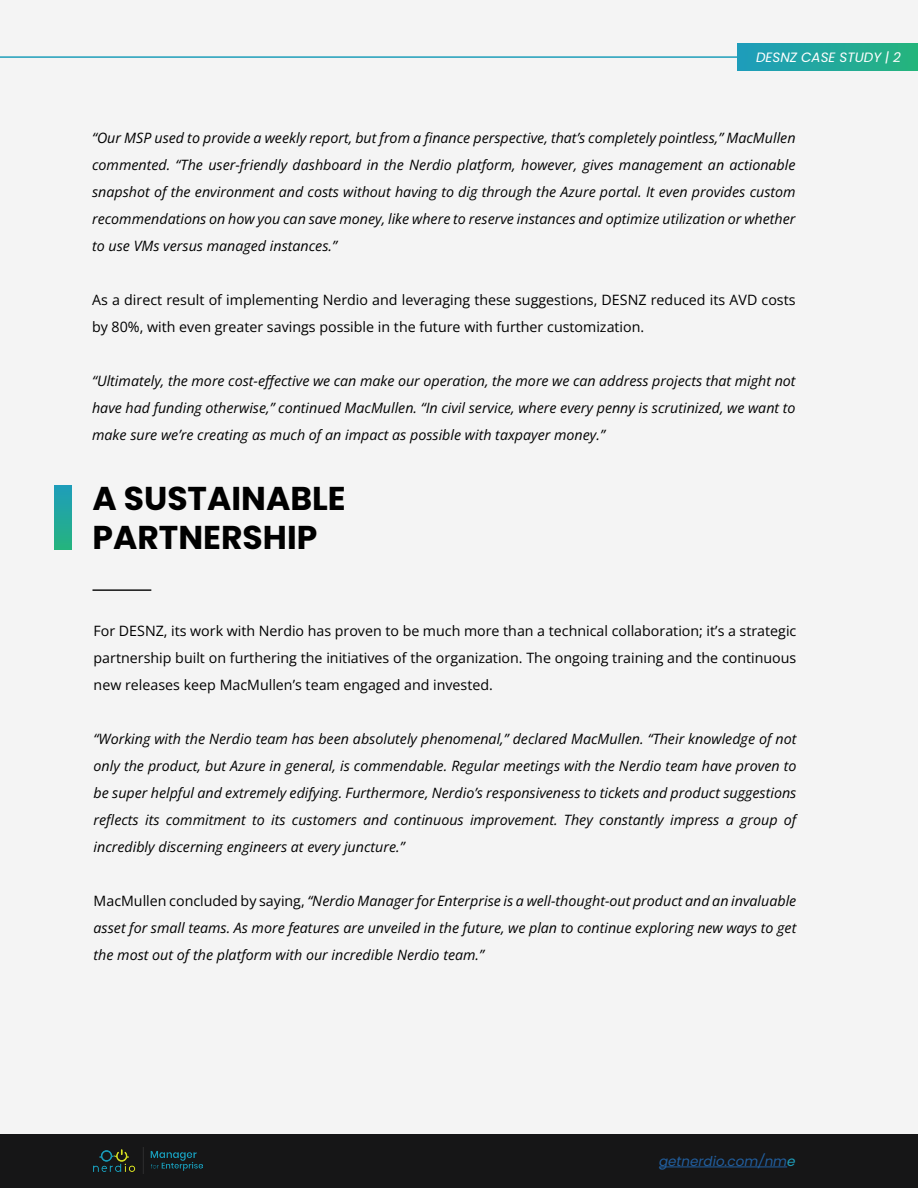
<style>
.page{position:relative;width:918px;height:1188px;background:#f4f4f4}
.page>*{position:absolute;margin:0;border:0;box-sizing:border-box;transform-origin:0 0}
.t1{font:700 33px/39.6px "Poppins";color:#000}
.t2{font:italic 14.25px/27px "Open Sans";color:#000;text-align:justify}
.t3{font:14.25px/27px "Open Sans";color:#000}
.t4{font:italic 13.5px "Poppins";color:#215e9e}
.t5{font:italic 13.5px "Poppins";color:#fff}
.s1{font-style:normal}
.s2{color:#1e9dba}
</style>
<div class="page">
<hr style="left:0;top:56px;width:746px;height:2px;background:#1e9eba">
<div style="left:738px;top:43px;width:180px;height:28px;background:linear-gradient(to right,#1e9cbc,#25b47c)"></div>
<div style="left:0;top:1134px;width:918px;height:54px;background:#161617"></div>
<img style="left:94px;top:1147px;width:109px;height:27px">
<hr style="left:659px;top:1167px;width:128px;height:1px;background:#215e9e">
<div style="left:54px;top:485px;width:18px;height:65px;background:linear-gradient(to bottom,#1e9dba,#25b47e)"></div>
<hr style="left:92px;top:589px;width:59px;height:2px;background:#141414">
<p class="t5" style="left:756px;top:49px;width:146px">DESNZ CASE STUDY | 2</p>
<p class="t2" style="left:92px;top:124px;width:705px">“Our MSP used to provide a weekly report, but from a finance perspective, that’s completely pointless,” MacMullen commented. “The user-friendly dashboard in the Nerdio platform, however, gives management an actionable snapshot of the environment and costs without having to dig through the Azure portal. It even provides custom recommendations on how you can save money, like where to reserve instances and optimize utilization or whether to use VMs versus managed instances.”</p>
<p class="t3" style="left:92px;top:286px;width:705px">As a direct result of implementing Nerdio and leveraging these suggestions, DESNZ reduced its AVD costs by 80%, with even greater savings possible in the future with further customization.</p>
<p class="t2" style="left:92px;top:367px;width:705px">“Ultimately, the more cost-effective we can make our operation, the more we can address projects that might not have had funding otherwise,” continued MacMullen. “In civil service, where every penny is scrutinized, we want to make sure we’re creating as much of an impact as possible with taxpayer money.”</p>
<h1 class="t1" style="left:92px;top:478px;width:255px">A SUSTAINABLE<br>PARTNERSHIP</h1>
<p class="t3" style="left:94px;top:617px;width:704px;text-align:justify">For DESNZ, its work with Nerdio has proven to be much more than a technical collaboration; it’s a strategic partnership built on furthering the initiatives of the organization. The ongoing training and the continuous new releases keep MacMullen’s team engaged and invested.</p>
<p class="t2" style="left:94px;top:724px;width:704px">“Working with the Nerdio team has been absolutely phenomenal,” declared MacMullen. “Their knowledge of not only the product, but Azure in general, is commendable. Regular meetings with the Nerdio team have proven to be super helpful and extremely edifying. Furthermore, Nerdio’s responsiveness to tickets and product suggestions reflects its commitment to its customers and continuous improvement. They constantly impress a group of incredibly discerning engineers at every juncture.”</p>
<p class="t2" style="left:94px;top:886px;width:704px"><span class="s1">MacMullen concluded by saying,</span> “Nerdio Manager for Enterprise is a well-thought-out product and an invaluable asset for small teams. As more features are unveiled in the future, we plan to continue exploring new ways to get the most out of the platform with our incredible Nerdio team.”</p>
<p class="t4" style="left:659px;top:1153px;width:138px">getnerdio.com/nm<span class="s2">e</span></p>
</div>
